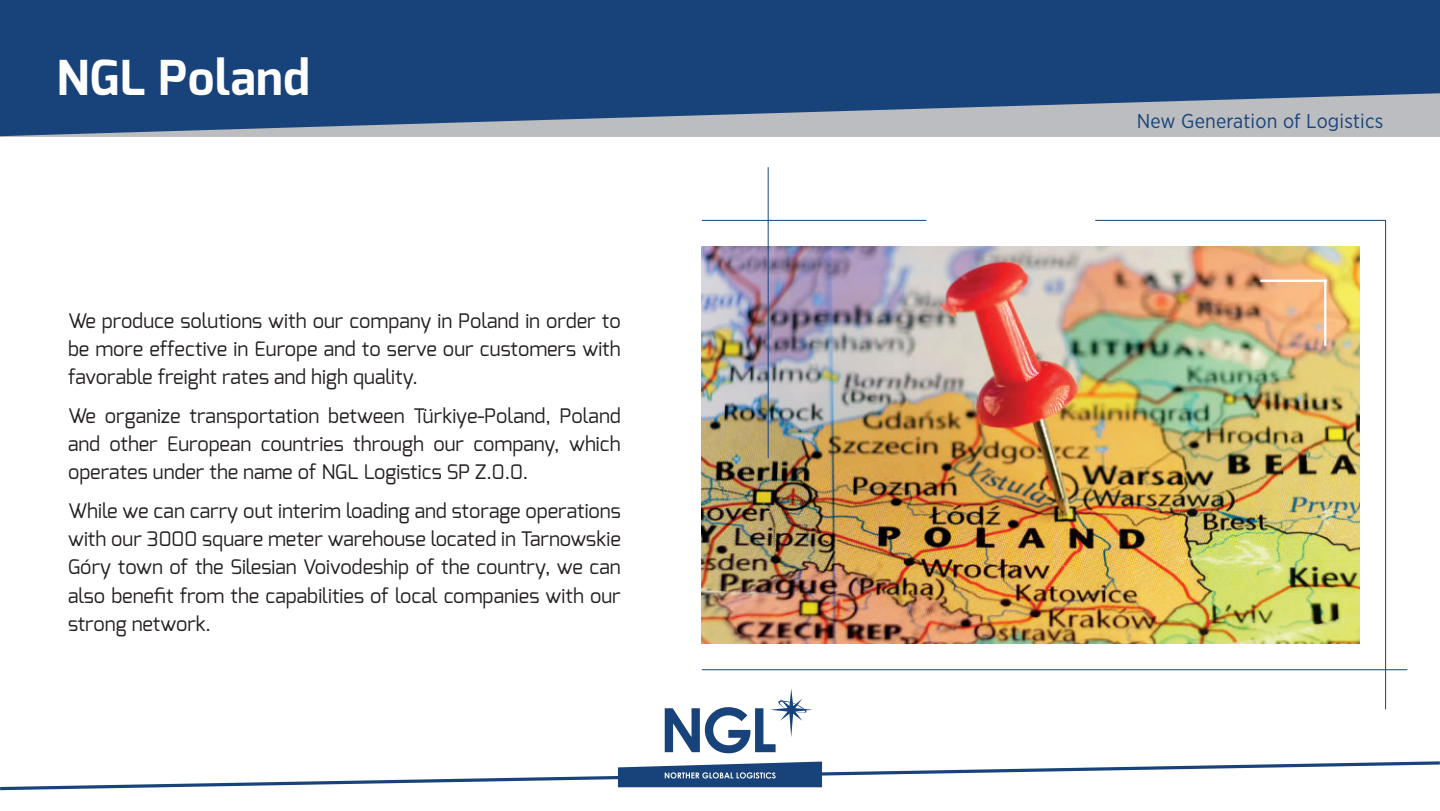
<style>
.page{position:relative;width:1440px;height:811px;background:#fff}
.page>*{position:absolute;margin:0;border:0;box-sizing:border-box;transform-origin:0 0}
.t1{font:700 48px "Exo";letter-spacing:.01em;color:#fff}
.t2{font:20px/28px "Exo";color:#231f20;text-align:justify}
.t3{font:20px "Gotham Narrow";letter-spacing:.01em;color:#18437a}
</style>
<div class="page">
<svg style="left:0;top:761px;width:1440px;height:30px"></svg>
<svg style="left:665px;top:689px;width:147px;height:64px"></svg>
<svg style="left:0;top:0;width:1440px;height:136px;background:#305584"></svg>
<img style="left:702px;top:246px;width:657px;height:397px">
<hr style="left:702px;top:669px;width:705px;height:1px;background:#18437a">
<hr style="left:1095px;top:220px;width:291px;height:1px;background:#18437a">
<hr style="left:1385px;top:220px;width:1px;height:489px;background:#18437a">
<hr style="left:702px;top:220px;width:224px;height:1px;background:#18437a">
<hr style="left:768px;top:167px;width:1px;height:291px;background:#18437a">
<hr style="left:1260px;top:279px;width:66px;height:3px;background:#fff">
<hr style="left:1324px;top:279px;width:2px;height:66px;background:#fff">
<h1 class="t1" style="left:57px;top:47px;width:255px">NGL Poland</h1>
<p class="t2" style="left:68px;top:306px;width:554px">We produce solutions with our company in Poland in order to be more effective in Europe and to serve our customers with favorable freight rates and high quality.</p>
<p class="t2" style="left:68px;top:401px;width:554px">We organize transportation between Türkiye-Poland, Poland and other European countries through our company, which operates under the name of NGL Logistics SP Z.0.0.</p>
<p class="t2" style="left:68px;top:497px;width:554px">While we can carry out interim loading and storage operations with our 3000 square meter warehouse located in Tarnowskie Góry town of the Silesian Voivodeship of the country, we can also benefit from the capabilities of local companies with our strong network.</p>
<p class="t3" style="left:1137px;top:108px;width:248px">New Generation of Logistics</p>
</div>
